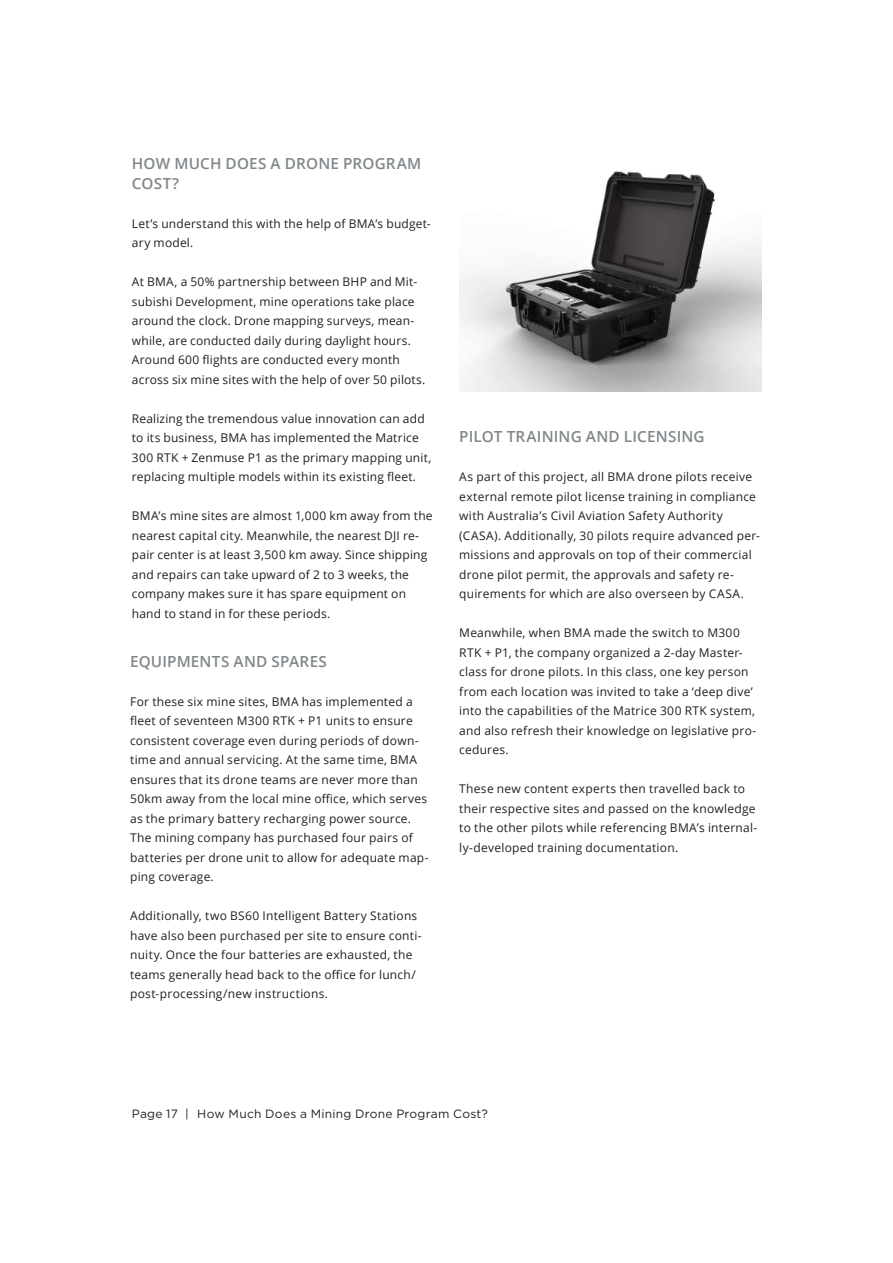
<style>
.page{position:relative;width:893px;height:1263px;background:#fff}
.page>*{position:absolute;margin:0;border:0;box-sizing:border-box;transform-origin:0 0}
.t1{font:600 15.3px/19.5px "Open Sans";letter-spacing:.01em;color:#81878a}
.t2{font:12px/19.5px "Open Sans";letter-spacing:.02em;color:#231f20}
.t3{font:12px "Gotham";letter-spacing:.02em;color:#231f20}
</style>
<div class="page">
<img style="left:459px;top:170px;width:302px;height:221px">
<p class="t1" style="left:132px;top:153px;width:291px">HOW MUCH DOES A DRONE PROGRAM<br>COST?</p>
<p class="t2" style="left:132px;top:213px;width:300px">Let’s understand this with the help of BMA’s budget&shy;ary model.</p>
<p class="t2" style="left:132px;top:272px;width:295px">At BMA, a 50% partnership between BHP and Mit&shy;subishi Development, mine operations take place around the clock. Drone mapping surveys, mean&shy;while, are conducted daily during daylight hours.<br>Around 600 flights are conducted every month across six mine sites with the help of over 50 pilots.</p>
<p class="t2" style="left:132px;top:408px;width:301px">Realizing the tremendous value innovation can add to its business, BMA has implemented the Matrice 300 RTK + Zenmuse P1 as the primary mapping unit, replacing multiple models within its existing fleet.</p>
<p class="t2" style="left:132px;top:506px;width:302px">BMA’s mine sites are almost 1,000 km away from the nearest capital city. Meanwhile, the nearest DJI re&shy;pair center is at least 3,500 km away. Since shipping and repairs can take upward of 2 to 3 weeks, the company makes sure it has spare equipment on hand to stand in for these periods.</p>
<p class="t1" style="left:130px;top:651px;width:198px">EQUIPMENTS AND SPARES</p>
<p class="t2" style="left:130px;top:691px;width:300px">For these six mine sites, BMA has implemented a fleet of seventeen M300 RTK + P1 units to ensure consistent coverage even during periods of down&shy;time and annual servicing. At the same time, BMA ensures that its drone teams are never more than 50km away from the local mine office, which serves as the primary battery recharging power source.<br>The mining company has purchased four pairs of batteries per drone unit to allow for adequate map&shy;ping coverage.</p>
<p class="t2" style="left:130px;top:906px;width:293px">Additionally, two BS60 Intelligent Battery Stations have also been purchased per site to ensure conti&shy;nuity. Once the four batteries are exhausted, the teams generally head back to the office for lunch/ post-processing/new instructions.</p>
<p class="t1" style="left:459px;top:426px;width:247px">PILOT TRAINING AND LICENSING</p>
<p class="t2" style="left:459px;top:467px;width:302px">As part of this project, all BMA drone pilots receive external remote pilot license training in compliance with Australia’s Civil Aviation Safety Authority (CASA). Additionally, 30 pilots require advanced per&shy;missions and approvals on top of their commercial drone pilot permit, the approvals and safety re&shy;quirements for which are also overseen by CASA.</p>
<p class="t2" style="left:459px;top:623px;width:299px">Meanwhile, when BMA made the switch to M300<br>RTK + P1, the company organized a 2-day Master&shy;class for drone pilots. In this class, one key person from each location was invited to take a ‘deep dive’ into the capabilities of the Matrice 300 RTK system, and also refresh their knowledge on legislative pro&shy;cedures.</p>
<p class="t2" style="left:459px;top:779px;width:300px">These new content experts then travelled back to their respective sites and passed on the knowledge to the other pilots while referencing BMA’s internal&shy;ly-developed training documentation.</p>
<p class="t3" style="left:132px;top:1106px;width:358px">Page 17 | How Much Does a Mining Drone Program Cost?</p>
</div>
